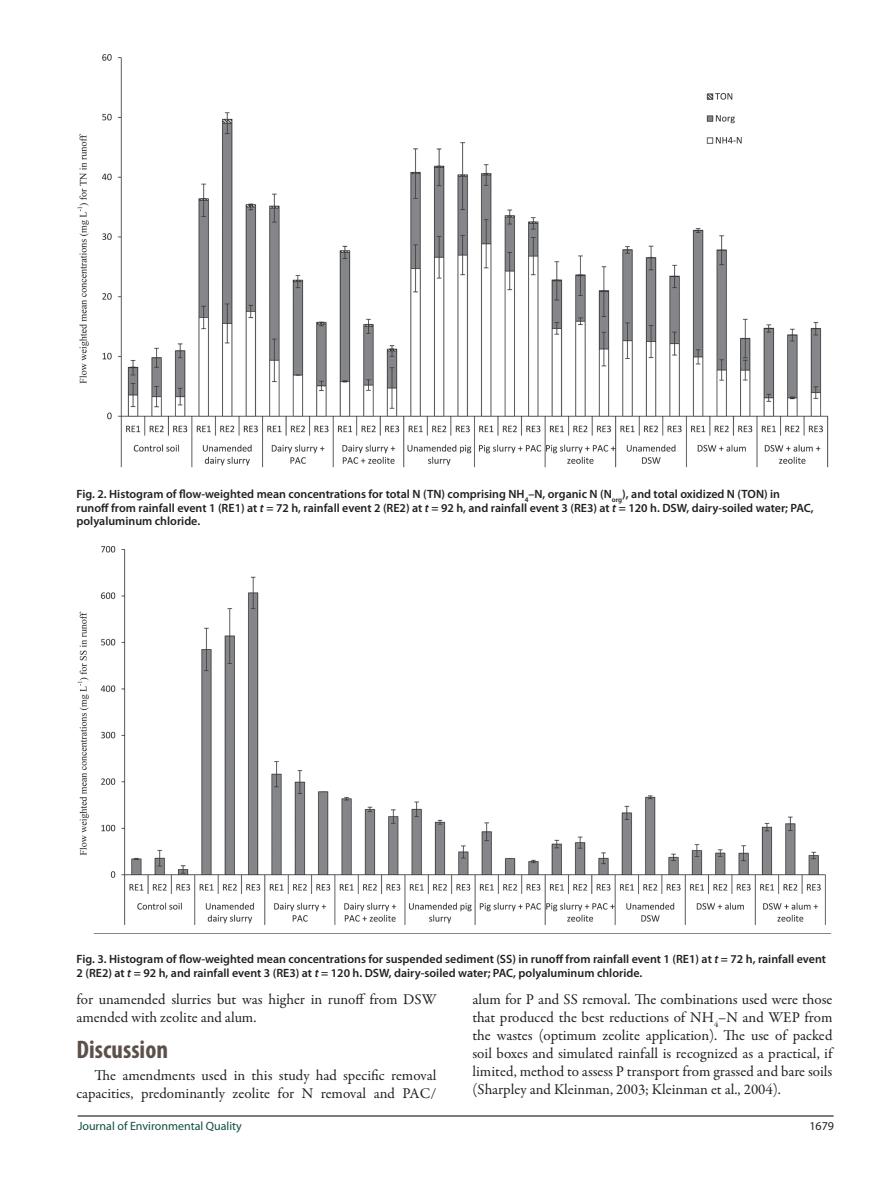
<style>
.page{position:relative;width:891px;height:1188px;background:#fff}
.page>*{position:absolute;margin:0;border:0;box-sizing:border-box;transform-origin:0 0}
.t1{font:700 condensed 25.5px "Myriad Pro";color:#5b504a}
.t2{font:15px/18px "Garamond Premr Pro";color:#231f20}
.t3{font:600 12px/13.5px "Myriad Pro";color:#231f20}
.t4{font:12px "Myriad Pro";color:#124d41}
.t5{font:12px "Myriad Pro";color:#231f20}
.s1{font-style:italic}
</style>
<div class="page">
<hr style="left:78px;top:1115px;width:756px;height:2px;background:#5b504a">
<img style="left:77px;top:54px;width:752px;height:414px">
<img style="left:77px;top:546px;width:755px;height:388px">
<p class="t3" style="left:76px;top:487px;width:739px">Fig. 2. Histogram of flow-weighted mean concentrations for total N (TN) comprising NH<sub>4</sub>–N, organic N (N<sub>org</sub>), and total oxidized N (TON) in runoff from rainfall event 1 (RE1) at <span class="s1">t</span> = 72 h, rainfall event 2 (RE2) at <span class="s1">t</span> = 92 h, and rainfall event 3 (RE3) at <span class="s1">t</span> = 120 h. DSW, dairy-soiled water; PAC, polyaluminum chloride.</p>
<p class="t3" style="left:76px;top:952px;width:751px">Fig. 3. Histogram of flow-weighted mean concentrations for suspended sediment (SS) in runoff from rainfall event 1 (RE1) at <span class="s1">t</span> = 72 h, rainfall event<br>2 (RE2) at <span class="s1">t</span> = 92 h, and rainfall event 3 (RE3) at <span class="s1">t</span> = 120 h. DSW, dairy-soiled water; PAC, polyaluminum chloride.</p>
<p class="t2" style="left:76px;top:991px;width:361px">for unamended slurries but was higher in runoff from DSW amended with zeolite and alum.</p>
<h1 class="t1" style="left:76px;top:1033px;width:93px">Discussion</h1>
<p class="t2" style="left:76px;top:1067px;width:362px;text-align:right">The amendments used in this study had specific removal capacities, predominantly zeolite for N removal and PAC/</p>
<p class="t2" style="left:472px;top:991px;width:363px;text-align:justify">alum for P and SS removal. The combinations used were those that produced the best reductions of NH<sub>4</sub>–N and WEP from the wastes (optimum zeolite application). The use of packed soil boxes and simulated rainfall is recognized as a practical, if limited, method to assess P transport from grassed and bare soils (Sharpley and Kleinman, 2003; Kleinman et al., 2004).</p>
<p class="t4" style="left:78px;top:1119px;width:165px">Journal of Environmental Quality</p>
<p class="t5" style="left:809px;top:1119px;width:26px">1679</p>
</div>
